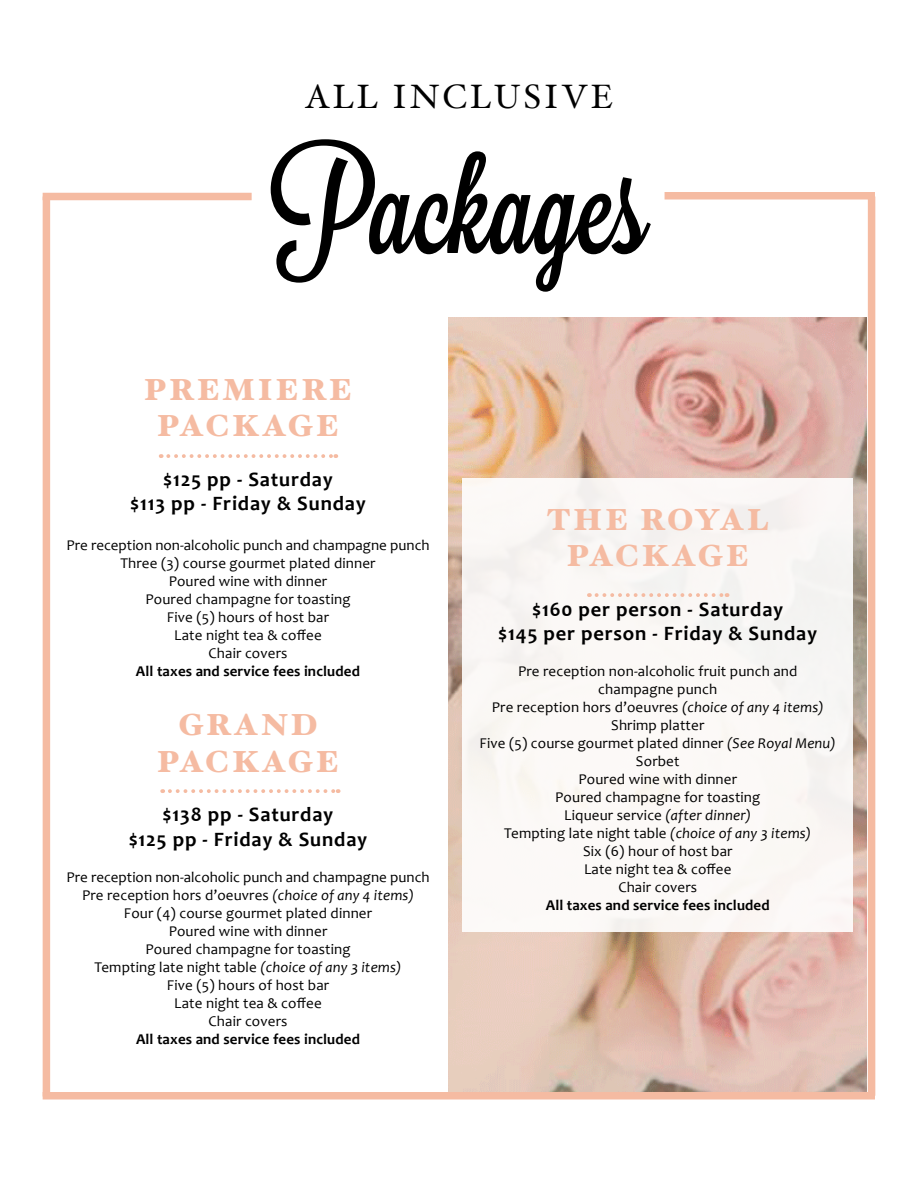
<style>
.page{position:relative;width:918px;height:1188px;background:#fff}
.page>*{position:absolute;margin:0;border:0;box-sizing:border-box;transform-origin:0 0}
.t1{font:127.35px "Lavanderia Sturdy";color:#000}
.t2{font:33.75px "Hoefler Text";letter-spacing:.09em;color:#000}
.t3{font:900 30.45px/36.6px "Hoefler Text";letter-spacing:.09em;color:#f5bba2;text-align:center}
.t4{font:700 20.55px/24.6px "Candara";letter-spacing:.04em;color:#000;text-align:center}
.t5{font:15px/18px "Candara";letter-spacing:.01em;color:#000;text-align:center}
.t6{font:700 15px "Candara";letter-spacing:.01em;color:#000}
.s1{font-style:italic}
</style>
<div class="page">
<img style="left:448px;top:318px;width:419px;height:774px">
<svg style="left:170px;top:789px;width:169px;height:4px"></svg>
<svg style="left:168px;top:454px;width:168px;height:4px"></svg>
<div style="left:665px;top:192px;width:210px;height:8px;background:#f5bba2"></div>
<div style="left:868px;top:196px;width:7px;height:900px;background:#f5bba2"></div>
<div style="left:43px;top:1092px;width:832px;height:8px;background:#f5bba2"></div>
<div style="left:43px;top:196px;width:7px;height:900px;background:#f5bba2"></div>
<div style="left:43px;top:193px;width:209px;height:7px;background:#f5bba2"></div>
<div style="left:463px;top:478px;width:390px;height:454px;background:#fbf8f6"></div>
<svg style="left:597px;top:593px;width:131px;height:4px"></svg>
<h2 class="t2" style="left:305px;top:77px;width:309px">ALL INCLUSIVE</h2>
<h1 class="t1" style="left:271px;top:135px;width:378px">Packages</h1>
<h3 class="t3" style="left:144px;top:371px;width:210px">PREMIERE<br>PACKAGE</h3>
<h3 class="t4" style="left:130px;top:466px;width:237px">$125 pp - Saturday<br>$113 pp - Friday &amp; Sunday</h3>
<p class="t5" style="left:67px;top:536px;width:364px">Pre reception non-alcoholic punch and champagne punch<br>Three (3) course gourmet plated dinner<br>Poured wine with dinner<br>Poured champagne for toasting<br>Five (5) hours of host bar<br>Late night tea &amp; coffee<br>Chair covers</p>
<p class="t6" style="left:136px;top:661px;width:225px">All taxes and service fees included</p>
<h3 class="t3" style="left:157px;top:706px;width:184px">GRAND<br>PACKAGE</h3>
<h3 class="t4" style="left:129px;top:802px;width:240px">$138 pp - Saturday<br>$125 pp - Friday &amp; Sunday</h3>
<p class="t5" style="left:67px;top:868px;width:364px">Pre reception non-alcoholic punch and champagne punch Pre reception hors d’oeuvres <span class="s1">(choice of any 4 items)<br></span>Four (4) course gourmet plated dinner<br>Poured wine with dinner<br>Poured champagne for toasting<br>Tempting late night table <span class="s1">(choice of any 3 items)<br></span>Five (5) hours of host bar<br>Late night tea &amp; coffee<br>Chair covers</p>
<p class="t6" style="left:136px;top:1030px;width:225px">All taxes and service fees included</p>
<h3 class="t3" style="left:547px;top:501px;width:224px">THE ROYAL<br>PACKAGE</h3>
<h3 class="t4" style="left:498px;top:596px;width:320px">$160 per person - Saturday<br>$145 per person - Friday &amp; Sunday</h3>
<p class="t5" style="left:480px;top:662px;width:358px">Pre reception non-alcoholic fruit punch and champagne punch<br>Pre reception hors d’oeuvres <span class="s1">(choice of any 4 items)<br></span>Shrimp platter<br>Five (5) course gourmet plated dinner <span class="s1">(See Royal Menu)<br></span>Sorbet<br>Poured wine with dinner<br>Poured champagne for toasting<br>Liqueur service <span class="s1">(after dinner)<br></span>Tempting late night table <span class="s1">(choice of any 3 items)<br></span>Six (6) hour of host bar<br>Late night tea &amp; coffee<br>Chair covers</p>
<p class="t6" style="left:546px;top:896px;width:225px">All taxes and service fees included</p>
</div>
